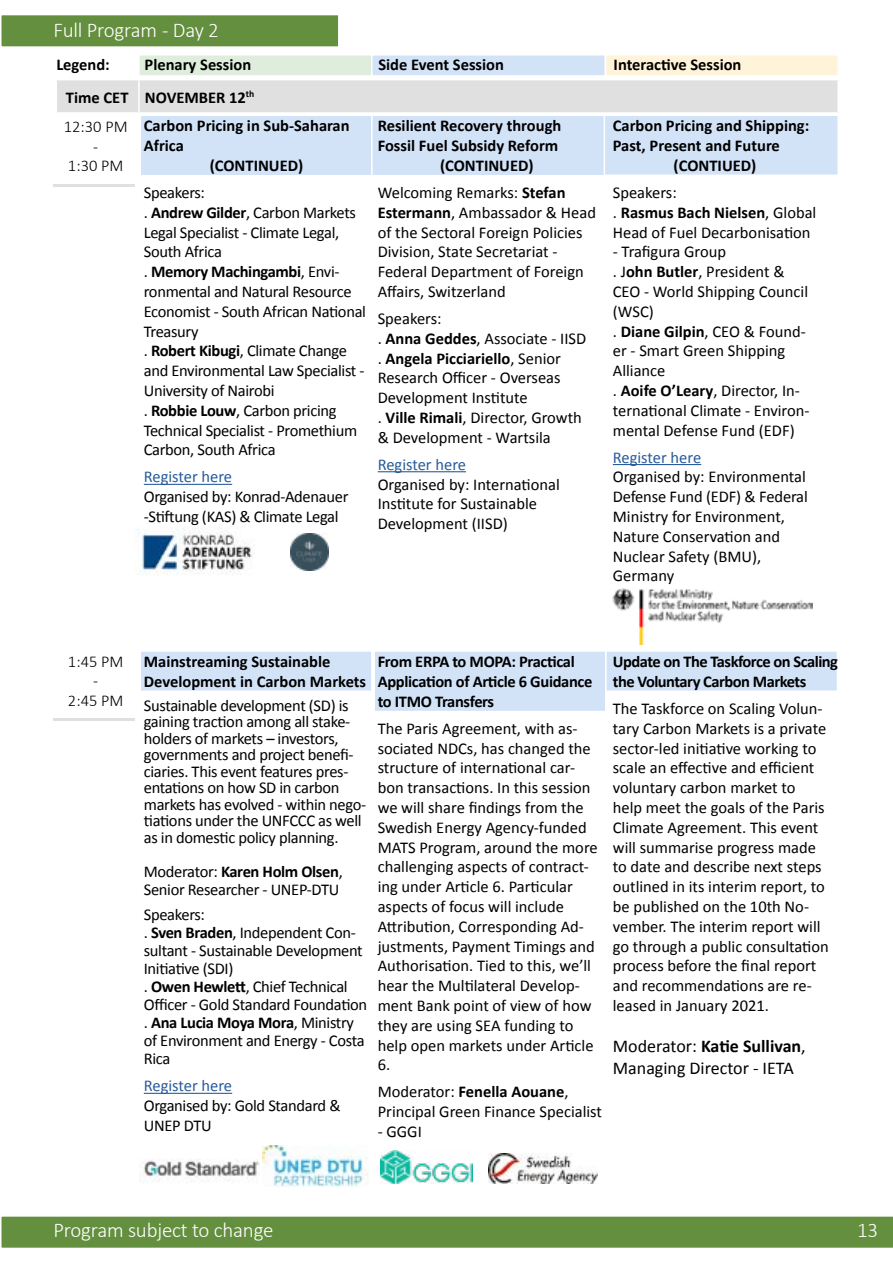
<style>
.page{position:relative;width:893px;height:1263px;background:#fff}
.page>*{position:absolute;margin:0;border:0;box-sizing:border-box;transform-origin:0 0}
.t1{font:300 21px "Calibri";letter-spacing:-.01em;color:#fff}
.t2{font:18px/21.6px "Calibri";color:#000}
.t3{font:16.5px/19.8px "Calibri";color:#000}
.t4{font:16.5px/19.8px "Calibri";letter-spacing:-.02em;color:#000}
.t5{font:700 16.5px/19.8px "Calibri";color:#000}
.t6{font:700 16.5px/19.8px "Calibri";letter-spacing:-.02em;color:#000}
.t7{font:700 16.5px/19.8px "Calibri";letter-spacing:-.03em;color:#000}
.t8{font:16.5px "Calibri";color:#275b9b}
.t9{font:300 16.5px/19.8px "Calibri";color:#000;text-align:center}
.s1{font-weight:700}
</style>
<div class="page">
<div style="left:0;top:14px;width:340px;height:34px;background:#648f3f;border:2px solid #fff"></div>
<div style="left:1px;top:1216px;width:892px;height:32px;background:#648f3f"></div>
<img style="left:139px;top:1145px;width:124px;height:38px">
<div style="left:57px;top:80px;width:780px;height:32px;background:#e0e0e0"></div>
<hr style="left:138px;top:80px;width:2px;height:32px;background:#fff">
<div style="left:138px;top:54px;width:235px;height:23px;background:#dfeddd;border:2px solid #fff"></div>
<div style="left:371px;top:54px;width:235px;height:23px;background:#d2e2f7;border:2px solid #fff"></div>
<div style="left:605px;top:54px;width:234px;height:23px;background:#fff3d9;border:2px solid #fff"></div>
<img style="left:137px;top:527px;width:117px;height:48px">
<div style="left:603px;top:114px;width:236px;height:62px;background:#d2e2f7;border:2px solid #fff"></div>
<div style="left:369px;top:114px;width:236px;height:62px;background:#d2e2f7;border:2px solid #fff"></div>
<div style="left:140px;top:114px;width:233px;height:62px;background:#d2e2f7;border:2px solid #fff"></div>
<div style="left:140px;top:650px;width:233px;height:42px;background:#d2e2f7;border:2px solid #fff"></div>
<div style="left:373px;top:650px;width:233px;height:62px;background:#d2e2f7;border:2px solid #fff"></div>
<div style="left:605px;top:650px;width:233px;height:42px;background:#d2e2f7;border:2px solid #fff"></div>
<hr style="left:144px;top:484px;width:88px;height:1px;background:#275b9b">
<hr style="left:144px;top:1093px;width:88px;height:1px;background:#275b9b">
<hr style="left:613px;top:464px;width:88px;height:1px;background:#275b9b">
<hr style="left:378px;top:471px;width:88px;height:1px;background:#275b9b">
<img style="left:291px;top:533px;width:37px;height:38px">
<img style="left:263px;top:1145px;width:106px;height:41px">
<img style="left:381px;top:1150px;width:91px;height:33px">
<img style="left:488px;top:1153px;width:109px;height:30px">
<hr style="left:53px;top:184px;width:82px;height:2px;background:#e0e0e0">
<hr style="left:53px;top:719px;width:82px;height:2px;background:#e0e0e0">
<img style="left:612px;top:588px;width:201px;height:57px">
<p class="t1" style="left:53px;top:17px;width:167px">Full Program - Day 2</p>
<p class="t5" style="left:56px;top:54px;width:55px">Legend:</p>
<p class="t5" style="left:145px;top:54px;width:108px">Plenary Session</p>
<p class="t5" style="left:378px;top:54px;width:127px">Side Event Session</p>
<p class="t5" style="left:614px;top:54px;width:129px">Interactive Session</p>
<p class="t5" style="left:66px;top:87px;width:190px">Time CET NOVEMBER 12<sup>th</sup></p>
<p class="t9" style="left:64px;top:116px;width:65px">12:30 PM -<br>1:30 PM</p>
<p class="t5" style="left:144px;top:115px;width:207px">Carbon Pricing in Sub-Saharan</p>
<p class="t5" style="left:144px;top:135px;width:42px">Africa</p>
<p class="t5" style="left:210px;top:155px;width:95px">(CONTINUED)</p>
<p class="t4" style="left:144px;top:182px;width:224px">Speakers:<br>. <span class="s1">Andrew Gilder</span>, Carbon Markets<br>Legal Specialist - Climate Legal,<br>South Africa<br>. <span class="s1">Memory Machingambi</span>, Envi&shy;ronmental and Natural Resource<br>Economist - South African National<br>Treasury<br>. <span class="s1">Robert Kibugi</span>, Climate Change and Environmental Law Specialist -<br>University of Nairobi<br>. <span class="s1">Robbie Louw</span>, Carbon pricing<br>Technical Specialist - Promethium<br>Carbon, South Africa</p>
<p class="t8" style="left:144px;top:467px;width:90px">Register here</p>
<p class="t4" style="left:144px;top:486px;width:206px">Organised by: Konrad-Adenauer -Stiftung (KAS) &amp; Climate Legal</p>
<p class="t5" style="left:378px;top:115px;width:185px">Resilient Recovery through</p>
<p class="t5" style="left:378px;top:135px;width:182px">Fossil Fuel Subsidy Reform</p>
<p class="t5" style="left:440px;top:155px;width:95px">(CONTINUED)</p>
<p class="t3" style="left:378px;top:182px;width:220px">Welcoming Remarks: <span class="s1">Stefan<br>Estermann</span>, Ambassador &amp; Head of the Sectoral Foreign Policies<br>Division, State Secretariat -<br>Federal Department of Foreign<br>Affairs, Switzerland</p>
<p class="t3" style="left:378px;top:308px;width:210px">Speakers:<br>. <span class="s1">Anna Geddes</span>, Associate - IISD . <span class="s1">Angela Picciariello</span>, Senior<br>Research Officer - Overseas<br>Development Institute<br>. <span class="s1">Ville Rimali</span>, Director, Growth &amp; Development - Wartsila</p>
<p class="t8" style="left:378px;top:454px;width:90px">Register here</p>
<p class="t3" style="left:378px;top:473px;width:184px">Organised by: International<br>Institute for Sustainable<br>Development (IISD)</p>
<p class="t5" style="left:613px;top:115px;width:198px">Carbon Pricing and Shipping:</p>
<p class="t5" style="left:613px;top:135px;width:169px">Past, Present and Future</p>
<p class="t5" style="left:674px;top:155px;width:84px">(CONTIUED)</p>
<p class="t3" style="left:613px;top:182px;width:205px">Speakers:<br>. <span class="s1">Rasmus Bach Nielsen</span>, Global<br>Head of Fuel Decarbonisation</p>
<p class="t3" style="left:613px;top:241px;width:198px">- Trafigura Group<br>. J<span class="s1">ohn Butler</span>, President &amp;<br>CEO - World Shipping Council (WSC)<br>. <span class="s1">Diane Gilpin</span>, CEO &amp; Found&shy;er - Smart Green Shipping<br>Alliance<br>. <span class="s1">Aoife O’Leary</span>, Director, In&shy;ternational Climate - Environ&shy;mental Defense Fund (EDF)</p>
<p class="t8" style="left:613px;top:447px;width:90px">Register here</p>
<p class="t3" style="left:613px;top:466px;width:196px">Organised by: Environmental<br>Defense Fund (EDF) &amp; Federal<br>Ministry for Environment,<br>Nature Conservation and<br>Nuclear Safety (BMU),<br>Germany</p>
<p class="t9" style="left:68px;top:651px;width:57px">1:45 PM -<br>2:45 PM</p>
<p class="t5" style="left:144px;top:651px;width:224px">Mainstreaming Sustainable<br>Development in Carbon Markets</p>
<p class="t4" style="left:144px;top:696px;width:224px;line-height:16.5px">Sustainable development (SD) is gaining traction among all stake&shy;holders of markets – investors, governments and project benefi&shy;ciaries. This event features pres&shy;entations on how SD in carbon markets has evolved - within nego&shy;tiations under the UNFCCC as well as in domestic policy planning.</p>
<p class="t4" style="left:144px;top:862px;width:201px;line-height:18px">Moderator: <span class="s1">Karen Holm Olsen</span>,<br>Senior Researcher - UNEP-DTU</p>
<p class="t4" style="left:144px;top:905px;width:225px;line-height:18px">Speakers:<br>. <span class="s1">Sven Braden</span>, Independent Con&shy;sultant - Sustainable Development<br>Initiative (SDI)<br>. <span class="s1">Owen Hewlett</span>, Chief Technical<br>Officer - Gold Standard Foundation . <span class="s1">Ana Lucia Moya Mora</span>, Ministry of Environment and Energy - Costa<br>Rica</p>
<p class="t8" style="left:144px;top:1076px;width:90px">Register here</p>
<p class="t4" style="left:144px;top:1095px;width:198px">Organised by: Gold Standard &amp;<br>UNEP DTU</p>
<p class="t6" style="left:378px;top:651px;width:216px">From ERPA to MOPA: Practical<br>Application of Article 6 Guidance to ITMO Transfers</p>
<p class="t3" style="left:378px;top:718px;width:222px">The Paris Agreement, with as&shy;sociated NDCs, has changed the structure of international car&shy;bon transactions. In this session we will share findings from the<br>Swedish Energy Agency-funded<br>MATS Program, around the more challenging aspects of contract&shy;ing under Article 6. Particular aspects of focus will include<br>Attribution, Corresponding Ad&shy;justments, Payment Timings and<br>Authorisation. Tied to this, we’ll hear the Multilateral Develop&shy;ment Bank point of view of how they are using SEA funding to help open markets under Article<br>6.</p>
<p class="t3" style="left:378px;top:1081px;width:226px">Moderator: <span class="s1">Fenella Aouane</span>,<br>Principal Green Finance Specialist</p>
<p class="t3" style="left:378px;top:1121px;width:46px">- GGGI</p>
<p class="t7" style="left:613px;top:651px;width:227px">Update on The Taskforce on Scaling the Voluntary Carbon Markets</p>
<p class="t3" style="left:613px;top:698px;width:217px">The Taskforce on Scaling Volun&shy;tary Carbon Markets is a private sector-led initiative working to scale an effective and efficient voluntary carbon market to help meet the goals of the Paris<br>Climate Agreement. This event will summarise progress made to date and describe next steps outlined in its interim report, to be published on the 10th No&shy;vember. The interim report will go through a public consultation process before the final report and recommendations are re&shy;leased in January 2021.</p>
<p class="t2" style="left:613px;top:1035px;width:194px">Moderator: <span class="s1">Katie Sullivan</span>,<br>Managing Director - IETA</p>
<p class="t1" style="left:54px;top:1217px;width:221px">Program subject to change</p>
<p class="t1" style="left:857px;top:1217px;width:23px">13</p>
</div>
